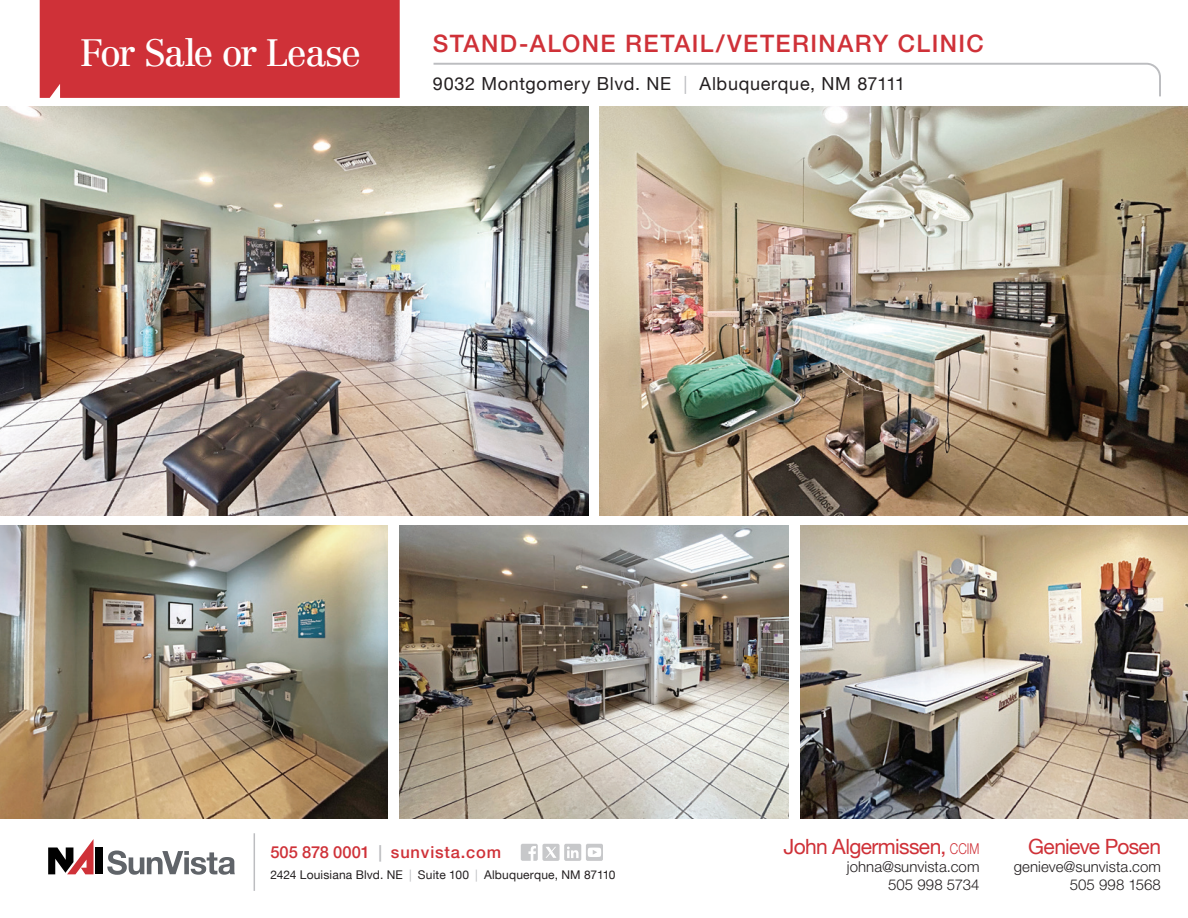
<style>
.page{position:relative;width:1188px;height:918px;background:#fff}
.page>*{position:absolute;margin:0;border:0;box-sizing:border-box;transform-origin:0 0}
.t1{font:37.5px "Centennial LT Std";letter-spacing:-.055em;color:#fff}
.t2{font:500 24px "Helvetica Neue LT";letter-spacing:.06em;color:#cf3138}
.t3{font:21px "Helvetica Neue LT";letter-spacing:-.03em;color:#cf3138}
.t4{font:18px "Helvetica Neue LT";letter-spacing:.035em;color:#231f20}
.t5{font:500 16.5px "Helvetica Neue LT";letter-spacing:.05em;color:#cf3138}
.t6{font:300 15px/18px "Helvetica Neue LT Std";letter-spacing:.005em;color:#231f20;text-align:right}
.t7{font:12px "Helvetica Neue LT";letter-spacing:.015em;color:#231f20}
.s1{color:#bcbdc0}
.s2{font-family:"Helvetica Neue LT Std";font-weight:300;font-size:15px}
</style>
<div class="page">
<img style="left:0;top:526px;width:387px;height:293px">
<img style="left:400px;top:526px;width:388px;height:293px">
<img style="left:801px;top:526px;width:387px;height:293px">
<img style="left:0;top:107px;width:589px;height:408px">
<img style="left:600px;top:107px;width:588px;height:408px">
<svg style="left:433px;top:62px;width:728px;height:35px"></svg>
<div style="left:40px;top:0;width:360px;height:98px;background:#cf3138"></div>
<div style="left:96px;top:848px;width:7px;height:26px;background:#000"></div>
<svg style="left:48px;top:839px;width:46px;height:35px"></svg>
<svg style="left:107px;top:851px;width:128px;height:24px"></svg>
<div style="left:521px;top:844px;width:17px;height:17px;background:#c7c8ca;border-radius:2px"></div>
<svg style="left:528px;top:846px;width:8px;height:15px"></svg>
<div style="left:564px;top:844px;width:17px;height:17px;background:#c7c8ca;border-radius:2px"></div>
<svg style="left:567px;top:847px;width:12px;height:11px"></svg>
<div style="left:542px;top:844px;width:18px;height:17px;background:#c7c8ca;border-radius:2px"></div>
<div style="left:586px;top:844px;width:17px;height:17px;background:#c7c8ca;border-radius:2px"></div>
<svg style="left:588px;top:848px;width:13px;height:9px"></svg>
<hr style="left:254px;top:833px;width:1px;height:58px;background:#bcbdc0">
<svg style="left:546px;top:847px;width:11px;height:11px"></svg>
<h1 class="t1" style="left:80px;top:30px;width:283px">For Sale or Lease</h1>
<h2 class="t2" style="left:433px;top:29px;width:553px">STAND-ALONE RETAIL/VETERINARY CLINIC</h2>
<p class="t4" style="left:433px;top:73px;width:474px">9032 Montgomery Blvd. NE <span class="s1">|</span> Albuquerque, NM 87111</p>
<p class="t5" style="left:270px;top:843px;width:232px">505 878 0001 <span class="s1">|</span> sunvista.com</p>
<p class="t7" style="left:270px;top:868px;width:347px">2424 Louisiana Blvd. NE <span class="s1">|</span> Suite 100 <span class="s1">|</span> Albuquerque, NM 87110</p>
<h3 class="t3" style="left:783px;top:834px;width:198px">John Algermissen, <span class="s2">CCIM</span></h3>
<p class="t6" style="left:847px;top:858px;width:134px">johna@sunvista.com<br>505 998 5734</p>
<h3 class="t3" style="left:1028px;top:834px;width:134px">Genieve Posen</h3>
<p class="t6" style="left:1014px;top:858px;width:149px">genieve@sunvista.com<br>505 998 1568</p>
</div>
